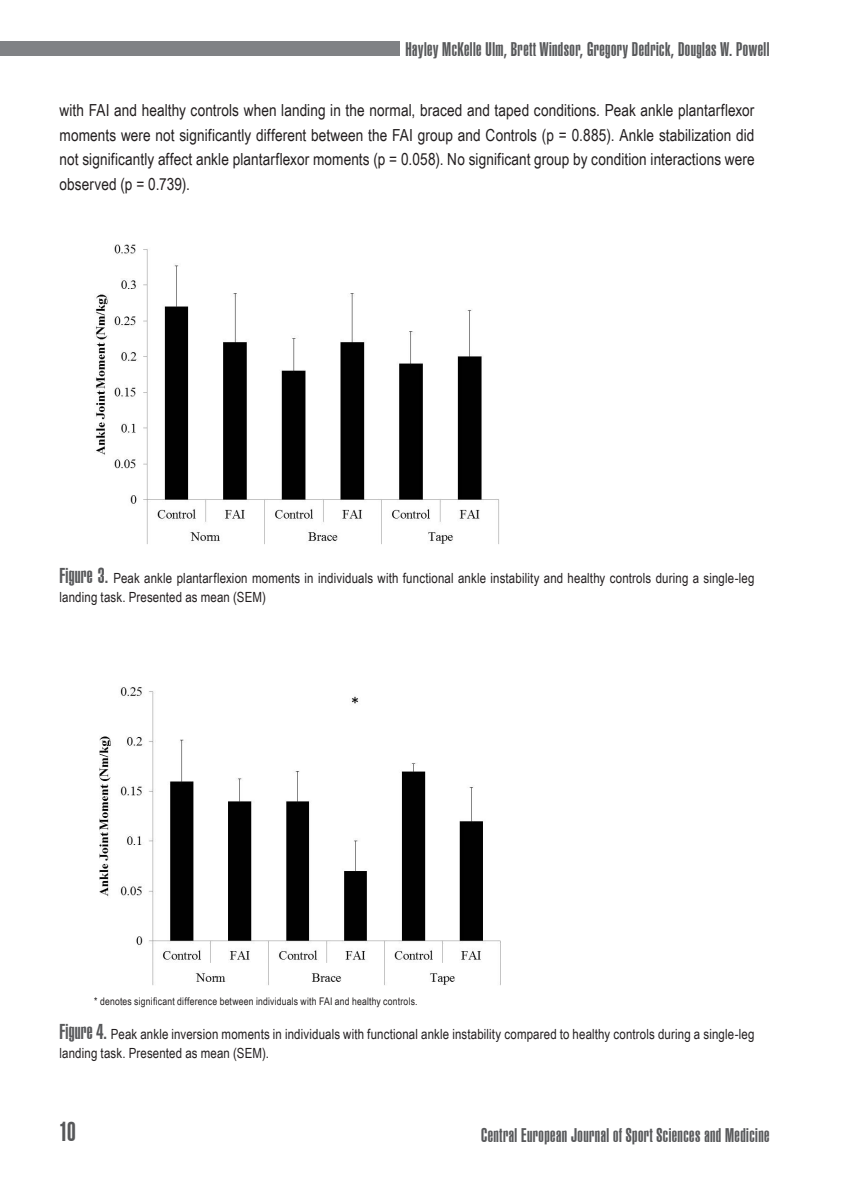
<style>
.page{position:relative;width:844px;height:1191px;background:#fff}
.page>*{position:absolute;margin:0;border:0;box-sizing:border-box;transform-origin:0 0}
.t1{font:900 extra-condensed 26.25px "Swiss 911 BT";color:#57585a}
.t2{font:900 extra-condensed 19.25px "Swiss 911 BT";letter-spacing:.025em;color:#57585a}
._1{font:16.62px/24.5px "Arial Narrow";letter-spacing:.005em;color:#231f20;text-align:justify}
.Figure-nr_Tytuł_obj{font:14px/19.2px "Arial Narrow";letter-spacing:.01em;color:#231f20}
.Tabela_Objaśnienia{font:10.5px "Arial Narrow";letter-spacing:.02em;color:#231f20}
.s1{font-family:"Swiss 911 BT";font-weight:900;font-stretch:extra-condensed;font-size:21px;color:#57585a}
</style>
<div class="page">
<div style="left:0;top:41px;width:399px;height:15px;background:#808285"></div>
<img style="left:95px;top:244px;width:404px;height:300px">
<img style="left:99px;top:687px;width:402px;height:298px">
<p class="t2" style="left:405px;top:38px;width:365px">Hayley McKelle Ulm, Brett Windsor, Gregory Dedrick, Douglas W. Powell</p>
<p class="_1" style="left:60px;top:98px;width:696px">with FAI and healthy controls when landing in the normal, braced and taped conditions. Peak ankle plantarflexor moments were not significantly different between the FAI group and Controls (p = 0.885). Ankle stabilization did not significantly affect ankle plantarflexor moments (p = 0.058). No significant group by condition interactions were observed (p = 0.739).</p>
<p class="Figure-nr_Tytuł_obj" style="left:60px;top:568px;width:696px"><span class="s1">Figure 3.</span> Peak ankle plantarflexion moments in individuals with functional ankle instability and healthy controls during a single-leg landing task. Presented as mean (SEM)</p>
<p class="Tabela_Objaśnienia" style="left:94px;top:993px;width:325px">* denotes significant difference between individuals with FAI and healthy controls.</p>
<p class="Figure-nr_Tytuł_obj" style="left:60px;top:1023px;width:696px"><span class="s1">Figure 4.</span> Peak ankle inversion moments in individuals with functional ankle instability compared to healthy controls during a single-leg landing task. Presented as mean (SEM).</p>
<h1 class="t1" style="left:60px;top:1118px;width:18px">10</h1>
<p class="t2" style="left:481px;top:1124px;width:290px">Central European Journal of Sport Sciences and Medicine</p>
</div>
